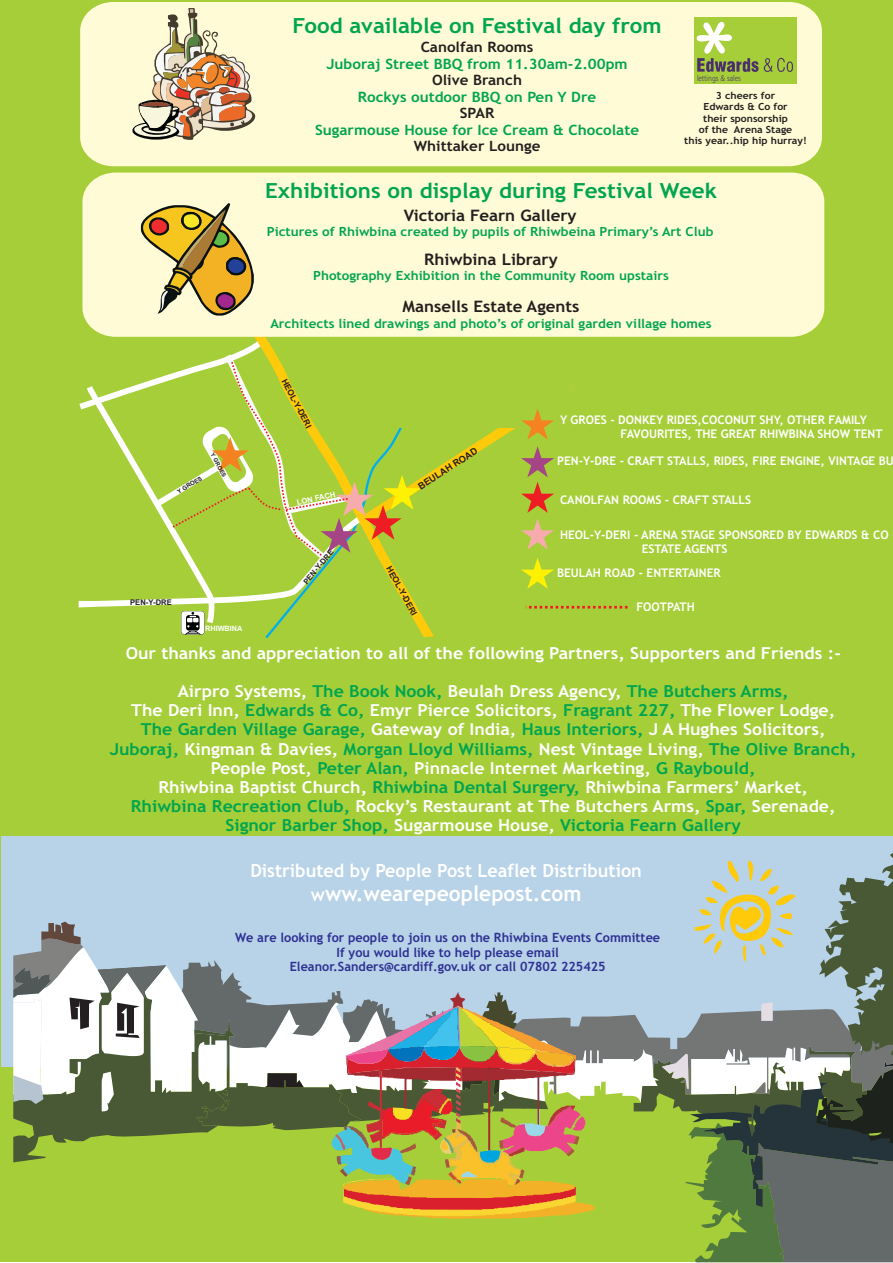
<style>
.page{position:relative;width:893px;height:1263px;background:#fff}
.page>*{position:absolute;margin:0;border:0;box-sizing:border-box;transform-origin:0 0}
.t1{font:700 21.15px "Trebuchet MS";color:#fff}
.t2{font:700 20.85px "Trebuchet MS";color:#00a54f;scale:1.07 1}
.t3{font:700 18.15px "Trebuchet MS";color:#fff}
.t4{font:700 16.5px/19.2px "Trebuchet MS";color:#fff;text-align:center;scale:1.07 1}
.t5{font:700 15.75px "Trebuchet MS";color:#231f20;scale:1.07 1}
.t6{font:700 14.25px/16.5px "Trebuchet MS";color:#00a54f;text-align:center;scale:1.07 1}
.t7{font:700 12.75px/14.9px "Trebuchet MS";color:#2e3092;text-align:center}
.t8{font:700 12.6px "Trebuchet MS";color:#00a54f;scale:1.07 1}
.t9{font:700 12px/13.8px "Trebuchet MS";color:#fff}
.t10{font:700 9.75px/11.4px "Trebuchet MS";color:#231f20;text-align:center;scale:1.07 1}
.t11{font:700 9.3px "Arial";color:#231f20}
.t12{font:700 8.4px "Arial";color:#231f20}
.t13{font:8.1px "Humanist 777 BT Light B";color:#4b2f6d;scale:.85 1}
.t14{font:700 7.8px "Arial";color:#231f20}
.t15{font:700 7.8px "Arial";color:#fff}
.t16{font:700 7.65px "Arial";color:#231f20}
.t17{font:700 7.35px "Arial";color:#fff}
.t18{font:700 6.15px "Arial";color:#231f20}
.t19{font:700 5.85px "Arial";color:#231f20}
.s1{color:#231f20}
.s2{color:#00a54f}
.s3{font-size:18.15px}
</style>
<div class="page">
<div style="left:0;top:0;width:893px;height:1262px;background:#a6ce39"></div>
<div style="left:80px;top:2px;width:742px;height:164px;background:#fffbd6"></div>
<svg style="left:132px;top:8px;width:123px;height:132px;background:#d4c0a1"></svg>
<svg style="left:79px;top:354px;width:151px;height:269px"></svg>
<svg style="left:230px;top:337px;width:339px;height:300px"></svg>
<svg style="left:181px;top:611px;width:23px;height:24px"></svg>
<div style="left:373px;top:303px;width:198px;height:125px;background:#a6ce39"></div>
<div style="left:82px;top:173px;width:742px;height:164px;background:#fffbd6"></div>
<svg style="left:141px;top:203px;width:113px;height:113px;background:#c7ae68"></svg>
<svg style="left:521px;top:558px;width:33px;height:31px"></svg>
<svg style="left:521px;top:409px;width:33px;height:31px"></svg>
<svg style="left:521px;top:446px;width:33px;height:104px"></svg>
<svg style="left:526px;top:606px;width:101px;height:2px"></svg>
<svg style="left:171px;top:360px;width:250px;height:198px"></svg>
<div style="left:694px;top:17px;width:102px;height:67px;background:#a6ce39"></div>
<svg style="left:696px;top:22px;width:97px;height:50px"></svg>
<svg style="left:13px;top:837px;width:880px;height:425px"></svg>
<p class="t2" style="left:292px;top:12px;width:347px">Food available on Festival day from</p>
<p class="t6" style="left:315px;top:40px;width:304px"><span class="s1">Canolfan Rooms<br></span>Juboraj Street BBQ from 11.30am-2.00pm<br><span class="s1">Olive Branch<br></span>Rockys outdoor BBQ on Pen Y Dre<br><span class="s1">SPAR<br></span>Sugarmouse House for Ice Cream &amp; Chocolate<br><span class="s1">Whittaker Lounge</span></p>
<p class="t13" style="left:697px;top:73px;width:53px">lettings &amp; sales</p>
<p class="t10" style="left:684px;top:91px;width:116px">3 cheers for<br>Edwards &amp; Co for<br>their sponsorship<br>of the Arena Stage<br>this year..hip hip hurray!</p>
<p class="t19" style="left:216px;top:451px;width:28px;rotate:61deg">Y GROES</p>
<p class="t18" style="left:176px;top:488px;width:29px;rotate:-30deg">Y GROES</p>
<p class="t14" style="left:130px;top:598px;width:43px;rotate:-1deg">PEN-Y-DRE</p>
<p class="t2" style="left:265px;top:177px;width:424px">Exhibitions on display during Festival Week</p>
<p class="t5" style="left:404px;top:205px;width:163px">Victoria Fearn Gallery</p>
<p class="t8" style="left:267px;top:223px;width:419px">Pictures of Rhiwbina created by pupils of Rhiwbeina Primary’s Art Club</p>
<p class="t5" style="left:424px;top:249px;width:126px">Rhiwbina Library</p>
<p class="t8" style="left:313px;top:268px;width:334px">Photography Exhibition in the Community Room upstairs</p>
<p class="t5" style="left:402px;top:297px;width:167px">Mansells Estate Agents</p>
<p class="t8" style="left:270px;top:315px;width:414px">Architects lined drawings and photo’s of original garden village homes</p>
<p class="t12" style="left:289px;top:377px;width:56px;rotate:62deg">HEOL-Y-DERI</p>
<p class="t15" style="left:296px;top:497px;width:41px;rotate:-11deg">LON FACH</p>
<p class="t16" style="left:301px;top:580px;width:43px;rotate:-50deg">PEN-Y-DRE</p>
<p class="t11" style="left:416px;top:481px;width:70px;rotate:-32deg">BEULAH ROAD</p>
<p class="t12" style="left:393px;top:564px;width:56px;rotate:61deg">HEOL-Y-DERI</p>
<p class="t9" style="left:620px;top:414px;width:264px;text-indent:-60px">Y GROES - DONKEY RIDES,COCONUT SHY, OTHER FAMILY<br>FAVOURITES, THE GREAT RHIWBINA SHOW TENT</p>
<p class="t9" style="left:557px;top:455px;width:338px">PEN-Y-DRE - CRAFT STALLS, RIDES, FIRE ENGINE, VINTAGE BU</p>
<p class="t9" style="left:560px;top:494px;width:192px">CANOLFAN ROOMS - CRAFT STALLS</p>
<p class="t9" style="left:642px;top:529px;width:248px;text-indent:-82px">HEOL-Y-DERI - ARENA STAGE SPONSORED BY EDWARDS &amp; CO<br>ESTATE AGENTS</p>
<p class="t9" style="left:557px;top:567px;width:165px">BEULAH ROAD - ENTERTAINER</p>
<p class="t9" style="left:636px;top:601px;width:60px">FOOTPATH</p>
<p class="t17" style="left:205px;top:624px;width:39px">RHIWBINA</p>
<p class="t4" style="left:126px;top:645px;width:670px">Our thanks and appreciation to all of the following Partners, Supporters and Friends :-</p>
<p class="t4" style="left:110px;top:683px;width:700px">Airpro Systems, <span class="s2">The Book Nook,</span> Beulah Dress Agency, <span class="s2">The Butchers Arms,<br></span>The Deri Inn, <span class="s2">Edwards &amp; Co,</span> Emyr Pierce Solicitors, <span class="s2">Fragrant 227,</span> The Flower Lodge,<br><span class="s2">The Garden Village Garage,</span> Gateway of India, <span class="s2">Haus Interiors,</span> J A Hughes Solicitors, <span class="s2">Juboraj,</span> Kingman &amp; Davies, <span class="s2">Morgan Lloyd Williams,</span> Nest Vintage Living, <span class="s2">The Olive Branch, </span>People Post, <span class="s2">Peter Alan,</span> Pinnacle Internet Marketing, <span class="s2">G Raybould,<br></span>Rhiwbina Baptist Church, <span class="s2">Rhiwbina Dental Surgery,</span> Rhiwbina Farmers’ Market,<br><span class="s2">Rhiwbina Recreation Club,</span> Rocky’s Restaurant at The Butchers Arms, <span class="s2">Spar,</span> Serenade, <span class="s2">Signor Barber Shop,</span> Sugarmouse House, <span class="s2">Victoria Fearn Gallery</span></p>
<p class="t3" style="left:250px;top:858px;width:393px">Distributed by People Post Leaflet Distribution</p>
<p class="t1" style="left:311px;top:879px;width:272px"><span class="s3">w</span>ww.wearepeoplepost.com</p>
<p class="t7" style="left:235px;top:931px;width:427px">We are looking for people to join us on the Rhiwbina Events Committee<br>If you would like to help please email<br>Eleanor.Sanders@cardiff.gov.uk or call 07802 225425</p>
</div>
